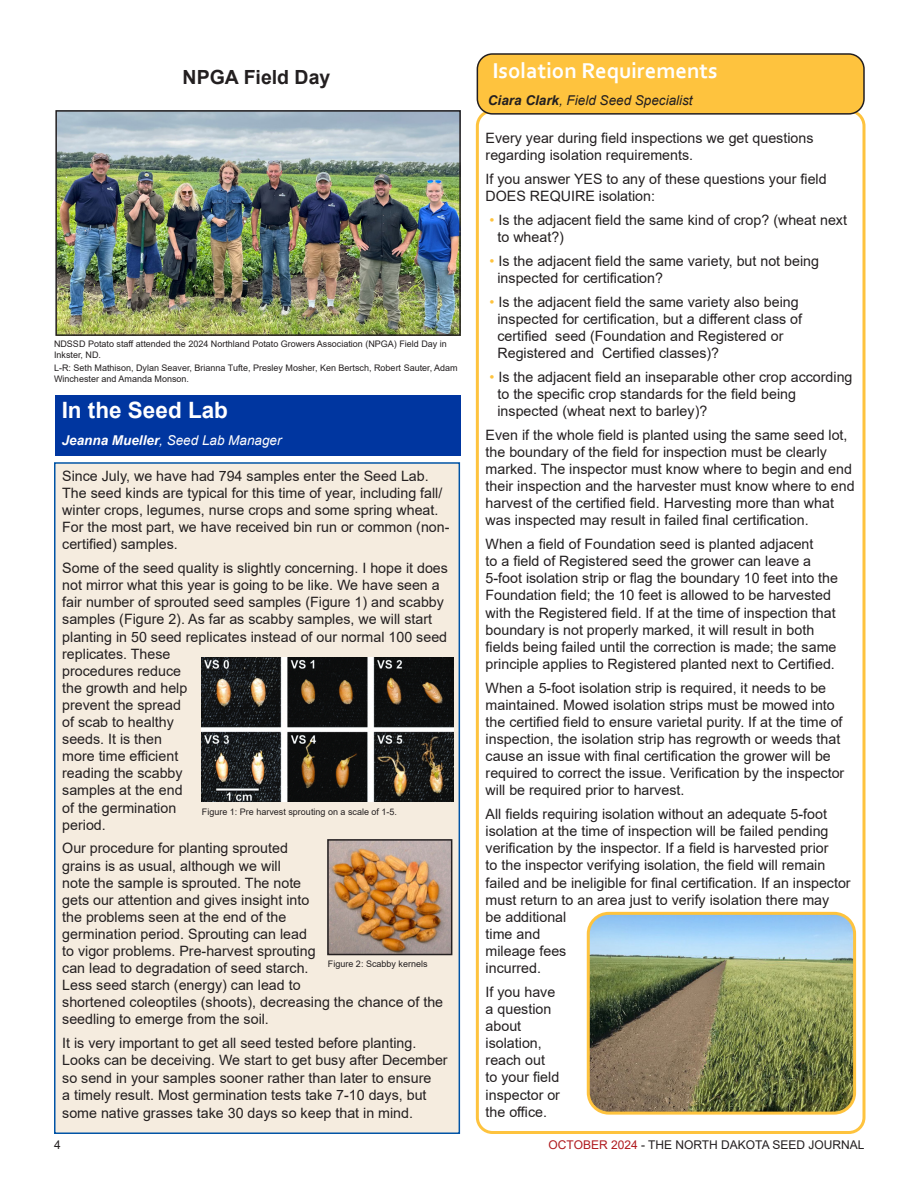
<style>
.page{position:relative;width:918px;height:1188px;background:#fff}
.page>*{position:absolute;margin:0;border:0;box-sizing:border-box;transform-origin:0 0}
.Heading_Corbel_15{font:700 22.5px "Corbel";color:#fff}
.Heading_Corbel_15-2{font:700 22.5px "Arial";color:#fff}
.Heading_Corbel_15-3{font:700 19.5px "Arial";color:#231f20}
.t1{font:14.25px/17.1px "Arial";color:#231f20}
.Employee_and_Title_Arial_9pt{font:italic 13.5px "Arial";color:#231f20}
.Employee_and_Title_Arial_9pt-2{font:italic 13.5px "Arial";color:#fff}
.t2{font:12px "Arial";color:#231f20}
.t3{font:9px/10.8px "Arial";color:#231f20}
.s1{font-weight:700}
.s2{color:#fec33e}
.s3{color:#b01b1f}
</style>
<div class="page">
<img style="left:588px;top:913px;width:264px;height:198px">
<div style="left:587px;top:912px;width:269px;height:203px;border:3px solid #fec33e;border-radius:21px"></div>
<div style="left:476px;top:109px;width:390px;height:1025px;border:3px solid #fec33e;border-radius:15px"></div>
<div style="left:55px;top:395px;width:405px;height:61px;background:#0036a0"></div>
<div style="left:55px;top:463px;width:404px;height:670px;background:#f5ecdf"></div>
<div style="left:54px;top:462px;width:406px;height:672px;border:2px solid #0154a6"></div>
<img style="left:202px;top:657px;width:251px;height:145px">
<img style="left:330px;top:842px;width:119px;height:110px">
<div style="left:327px;top:839px;width:125px;height:116px;border:2px solid #231f20"></div>
<img style="left:58px;top:113px;width:400px;height:220px">
<div style="left:55px;top:110px;width:406px;height:226px;border:2px solid #231f20"></div>
<div style="left:477px;top:54px;width:387px;height:60px;background:#fec33e;border-radius:15px"></div>
<div style="left:477px;top:53px;width:388px;height:62px;border:2px solid #231f20;border-radius:15px"></div>
<p class="Heading_Corbel_15-3" style="left:183px;top:63px;width:149px">NPGA Field Day</p>
<p class="t3" style="left:54px;top:338px;width:394px">NDSSD Potato staff attended the 2024 Northland Potato Growers Association (NPGA) Field Day in<br>Inkster, ND.</p>
<p class="t3" style="left:54px;top:362px;width:405px">L-R: Seth Mathison, Dylan Seaver, Brianna Tufte, Presley Mosher, Ken Bertsch, Robert Sauter, Adam<br>Winchester and Amanda Monson.</p>
<p class="Heading_Corbel_15-2" style="left:62px;top:395px;width:168px">In the Seed Lab</p>
<p class="Employee_and_Title_Arial_9pt-2" style="left:62px;top:432px;width:221px"><span class="s1">Jeanna Mueller</span>, Seed Lab Manager</p>
<p class="t1" style="left:62px;top:467px;width:389px">Since July, we have had 794 samples enter the Seed Lab.<br>The seed kinds are typical for this time of year, including fall/ winter crops, legumes, nurse crops and some spring wheat.<br>For the most part, we have received bin run or common (non&shy;certified) samples.</p>
<p class="t1" style="left:62px;top:559px;width:387px">Some of the seed quality is slightly concerning. I hope it does not mirror what this year is going to be like. We have seen a fair number of sprouted seed samples (Figure 1) and scabby samples (Figure 2). As far as scabby samples, we will start planting in 50 seed replicates instead of our normal 100 seed replicates. These<br>procedures reduce<br>the growth and help<br>prevent the spread<br>of scab to healthy<br>seeds. It is then<br>more time efficient<br>reading the scabby<br>samples at the end<br>of the germination<br>period.</p>
<p class="t1" style="left:62px;top:840px;width:382px">Our procedure for planting sprouted<br>grains is as usual, although we will<br>note the sample is sprouted. The note<br>gets our attention and gives insight into<br>the problems seen at the end of the<br>germination period. Sprouting can lead<br>to vigor problems. Pre-harvest sprouting<br>can lead to degradation of seed starch.<br>Less seed starch (energy) can lead to<br>shortened coleoptiles (shoots), decreasing the chance of the seedling to emerge from the soil.</p>
<p class="t1" style="left:62px;top:1035px;width:387px">It is very important to get all seed tested before planting.<br>Looks can be deceiving. We start to get busy after December so send in your samples sooner rather than later to ensure<br>a timely result. Most germination tests take 7-10 days, but some native grasses take 30 days so keep that in mind.</p>
<p class="t3" style="left:202px;top:806px;width:197px">Figure 1: Pre harvest sprouting on a scale of 1-5.</p>
<p class="t3" style="left:328px;top:959px;width:101px">Figure 2: Scabby kernels</p>
<p class="Heading_Corbel_15" style="left:492px;top:57px;width:227px">Isolation Requirements</p>
<p class="Employee_and_Title_Arial_9pt" style="left:488px;top:92px;width:206px"><span class="s1">Ciara Clark</span>, Field Seed Specialist</p>
<p class="t1" style="left:486px;top:129px;width:329px">Every year during field inspections we get questions regarding isolation requirements.</p>
<p class="t1" style="left:486px;top:170px;width:343px">If you answer YES to any of these questions your field<br>DOES REQUIRE isolation:</p>
<p class="t1" style="left:497px;top:211px;width:351px;text-indent:-8px"><span class="s2">•</span> Is the adjacent field the same kind of crop? (wheat next to wheat?)</p>
<p class="t1" style="left:497px;top:252px;width:323px;text-indent:-8px"><span class="s2">•</span> Is the adjacent field the same variety, but not being inspected for certification?</p>
<p class="t1" style="left:497px;top:293px;width:306px;text-indent:-8px"><span class="s2">•</span> Is the adjacent field the same variety also being inspected for certification, but a different class of certified seed (Foundation and Registered or Registered and Certified classes)?</p>
<p class="t1" style="left:497px;top:368px;width:357px;text-indent:-8px"><span class="s2">•</span> Is the adjacent field an inseparable other crop according to the specific crop standards for the field being inspected (wheat next to barley)?</p>
<p class="t1" style="left:486px;top:426px;width:370px">Even if the whole field is planted using the same seed lot, the boundary of the field for inspection must be clearly marked. The inspector must know where to begin and end their inspection and the harvester must know where to end harvest of the certified field. Harvesting more than what was inspected may result in failed final certification.</p>
<p class="t1" style="left:486px;top:536px;width:354px">When a field of Foundation seed is planted adjacent<br>to a field of Registered seed the grower can leave a 5-foot isolation strip or flag the boundary 10 feet into the Foundation field; the 10 feet is allowed to be harvested with the Registered field. If at the time of inspection that boundary is not properly marked, it will result in both fields being failed until the correction is made; the same principle applies to Registered planted next to Certified.</p>
<p class="t1" style="left:486px;top:679px;width:360px">When a 5-foot isolation strip is required, it needs to be maintained. Mowed isolation strips must be mowed into the certified field to ensure varietal purity. If at the time of inspection, the isolation strip has regrowth or weeds that cause an issue with final certification the grower will be required to correct the issue. Verification by the inspector will be required prior to harvest.</p>
<p class="t1" style="left:486px;top:806px;width:367px">All fields requiring isolation without an adequate 5-foot isolation at the time of inspection will be failed pending verification by the inspector. If a field is harvested prior<br>to the inspector verifying isolation, the field will remain failed and be ineligible for final certification. If an inspector must return to an area just to verify isolation there may<br>be additional<br>time and<br>mileage fees<br>incurred.</p>
<p class="t1" style="left:486px;top:983px;width:76px">If you have a question about isolation, reach out to your field inspector or the office.</p>
<p class="t2" style="left:54px;top:1137px;width:8px">4</p>
<p class="t2" style="left:549px;top:1137px;width:317px"><span class="s3">OCTOBER 2024</span> - THE NORTH DAKOTA SEED JOURNAL</p>
</div>
